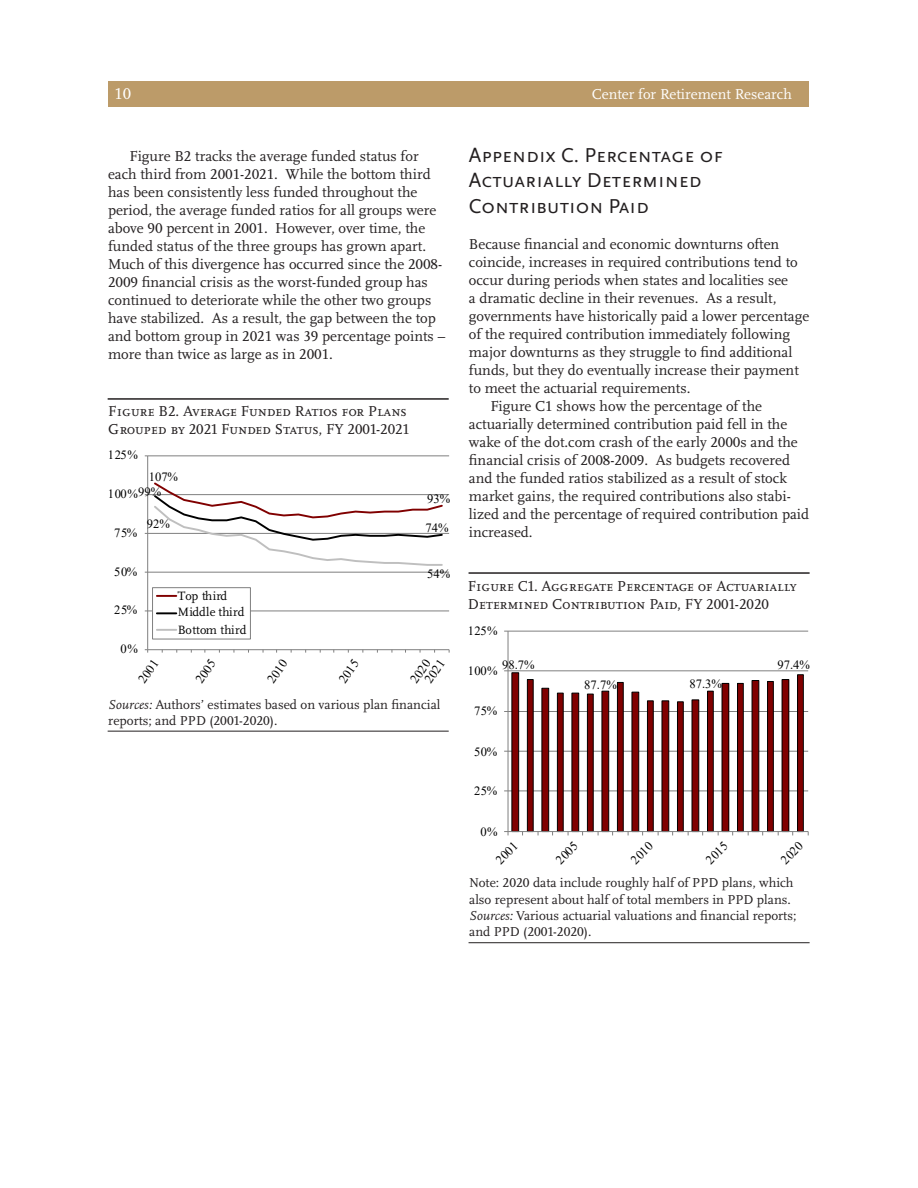
<style>
.page{position:relative;width:918px;height:1188px;background:#fff}
.page>*{position:absolute;margin:0;border:0;box-sizing:border-box;transform-origin:0 0}
.t1{font:21px/25.2px "Scala Sans OT";color:#231f20}
.t2{font:16.5px "Scala OT";color:#fff}
.t3{font:15px/18px "Scala OT";color:#231f20}
.t4{font:15px/18px "Scala OT";letter-spacing:-.02em;color:#231f20}
.t5{font:15px "Scala OT";color:#fff}
.t6{font:13.5px/16.2px "Scala OT";color:#231f20}
.t7{font:12.6px/11.7px "Times New Roman";color:#000}
.t8{font:12.6px/17px "Scala OT";letter-spacing:.01em;color:#000}
.s1{font-style:italic}
</style>
<div class="page">
<div style="left:108px;top:81px;width:700px;height:25px;background:#bc9b69"></div>
<hr style="left:108px;top:731px;width:341px;height:1px;background:#231f20">
<hr style="left:108px;top:398px;width:341px;height:2px;background:#231f20">
<hr style="left:148px;top:611px;width:301px;height:1px;background:#7f7f7f">
<hr style="left:148px;top:572px;width:301px;height:1px;background:#7f7f7f">
<hr style="left:148px;top:533px;width:301px;height:1px;background:#7f7f7f">
<hr style="left:148px;top:494px;width:301px;height:1px;background:#7f7f7f">
<hr style="left:148px;top:456px;width:301px;height:1px;background:#7f7f7f">
<hr style="left:147px;top:456px;width:1px;height:194px;background:#7f7f7f">
<hr style="left:148px;top:649px;width:301px;height:1px;background:#7f7f7f">
<svg style="left:145px;top:481px;width:299px;height:92px"></svg>
<div style="left:153px;top:588px;width:97px;height:51px;background:#fff"></div>
<div style="left:152px;top:588px;width:99px;height:51px;border:1px solid #7f7f7f"></div>
<svg style="left:157px;top:595px;width:19px;height:2px"></svg>
<svg style="left:157px;top:612px;width:19px;height:2px"></svg>
<svg style="left:157px;top:629px;width:19px;height:2px"></svg>
<hr style="left:469px;top:942px;width:341px;height:1px;background:#231f20">
<hr style="left:469px;top:572px;width:341px;height:2px;background:#231f20">
<hr style="left:508px;top:791px;width:300px;height:1px;background:#808080">
<hr style="left:508px;top:751px;width:300px;height:1px;background:#808080">
<hr style="left:508px;top:711px;width:300px;height:1px;background:#808080">
<hr style="left:508px;top:671px;width:300px;height:1px;background:#808080">
<hr style="left:508px;top:631px;width:300px;height:1px;background:#808080">
<div style="left:782px;top:680px;width:7px;height:152px;background:#800000"></div>
<div style="left:782px;top:679px;width:7px;height:153px;border:1px solid #000"></div>
<div style="left:798px;top:675px;width:5px;height:157px;background:#800000"></div>
<div style="left:797px;top:675px;width:6px;height:157px;border:1px solid #000"></div>
<hr style="left:508px;top:631px;width:1px;height:201px;background:#808080">
<hr style="left:508px;top:831px;width:300px;height:1px;background:#808080">
<svg style="left:504px;top:671px;width:275px;height:164px"></svg>
<p class="t2" style="left:114px;top:84px;width:18px">10</p>
<p class="t5" style="left:592px;top:86px;width:202px">Center for Retirement Research</p>
<p class="t3" style="left:108px;top:148px;width:339px;text-indent:22px">Figure B2 tracks the average funded status for each third from 2001-2021. While the bottom third has been consistently less funded throughout the period, the average funded ratios for all groups were above 90 percent in 2001. However, over time, the funded status of the three groups has grown apart.<br>Much of this divergence has occurred since the 2008- 2009 financial crisis as the worst-funded group has continued to deteriorate while the other two groups have stabilized. As a result, the gap between the top and bottom group in 2021 was 39 percentage points – more than twice as large as in 2001.</p>
<p class="t4" style="left:108px;top:403px;width:302px">Figure B2. Average Funded Ratios for Plans<br>Grouped by 2021 Funded Status, FY 2001-2021</p>
<p class="t7" style="left:149px;top:470px;width:31px">107%</p>
<p class="t7" style="left:108px;top:449px;width:31px">125%</p>
<p class="t7" style="left:138px;top:486px;width:25px">99%</p>
<p class="t7" style="left:147px;top:518px;width:25px">92%</p>
<p class="t7" style="left:425px;top:521px;width:25px">74%</p>
<p class="t7" style="left:427px;top:568px;width:25px">54%</p>
<p class="t7" style="left:108px;top:488px;width:31px">100%</p>
<p class="t7" style="left:427px;top:492px;width:25px">93%</p>
<p class="t7" style="left:114px;top:526px;width:25px">75%</p>
<p class="t7" style="left:114px;top:565px;width:25px">50%</p>
<p class="t7" style="left:114px;top:604px;width:25px">25%</p>
<p class="t7" style="left:121px;top:643px;width:19px">0%</p>
<p class="t8" style="left:178px;top:588px;width:70px">Top third<br>Middle third<br>Bottom third</p>
<p class="t7" style="left:136px;top:678px;width:27px;rotate:-55deg">2001</p>
<p class="t7" style="left:193px;top:678px;width:27px;rotate:-55deg">2005</p>
<p class="t7" style="left:265px;top:678px;width:27px;rotate:-55deg">2010</p>
<p class="t7" style="left:336px;top:678px;width:27px;rotate:-55deg">2015</p>
<p class="t7" style="left:413px;top:671px;width:27px;text-indent:-8px;rotate:-55deg">2020<br>2021</p>
<p class="t6" style="left:108px;top:697px;width:334px"><span class="s1">Sources:</span> Authors’ estimates based on various plan financial reports; and PPD (2001-2020).</p>
<p class="t1" style="left:469px;top:143px;width:256px">Appendix C. Percentage of<br>Actuarially Determined<br>Contribution Paid</p>
<p class="t3" style="left:469px;top:235px;width:342px">Because financial and economic downturns often coincide, increases in required contributions tend to occur during periods when states and localities see<br>a dramatic decline in their revenues. As a result, governments have historically paid a lower percentage of the required contribution immediately following major downturns as they struggle to find additional funds, but they do eventually increase their payment to meet the actuarial requirements.</p>
<p class="t3" style="left:469px;top:397px;width:342px;text-indent:22px">Figure C1 shows how the percentage of the actuarially determined contribution paid fell in the wake of the dot.com crash of the early 2000s and the financial crisis of 2008-2009. As budgets recovered and the funded ratios stabilized as a result of stock market gains, the required contributions also stabi&shy;lized and the percentage of required contribution paid increased.</p>
<p class="t3" style="left:468px;top:577px;width:330px">Figure C1. Aggregate Percentage of Actuarially<br>Determined Contribution Paid, FY 2001-2020</p>
<p class="t7" style="left:468px;top:625px;width:31px">125%</p>
<p class="t7" style="left:502px;top:659px;width:34px">98.7%</p>
<p class="t7" style="left:468px;top:665px;width:31px">100%</p>
<p class="t7" style="left:474px;top:704px;width:25px">75%</p>
<p class="t7" style="left:474px;top:745px;width:25px">50%</p>
<p class="t7" style="left:474px;top:785px;width:25px">25%</p>
<p class="t7" style="left:480px;top:825px;width:19px">0%</p>
<p class="t7" style="left:584px;top:678px;width:34px">87.7%</p>
<p class="t7" style="left:690px;top:677px;width:34px">87.3%</p>
<p class="t7" style="left:778px;top:659px;width:34px">97.4%</p>
<p class="t7" style="left:493px;top:858px;width:27px;rotate:-45deg">2001</p>
<p class="t7" style="left:553px;top:858px;width:27px;rotate:-45deg">2005</p>
<p class="t7" style="left:629px;top:858px;width:27px;rotate:-45deg">2010</p>
<p class="t7" style="left:704px;top:858px;width:27px;rotate:-45deg">2015</p>
<p class="t7" style="left:779px;top:858px;width:27px;rotate:-45deg">2020</p>
<p class="t6" style="left:469px;top:875px;width:326px">Note: 2020 data include roughly half of PPD plans, which also represent about half of total members in PPD plans.</p>
<p class="t6" style="left:469px;top:908px;width:329px"><span class="s1">Sources:</span> Various actuarial valuations and financial reports; and PPD (2001-2020).</p>
</div>
